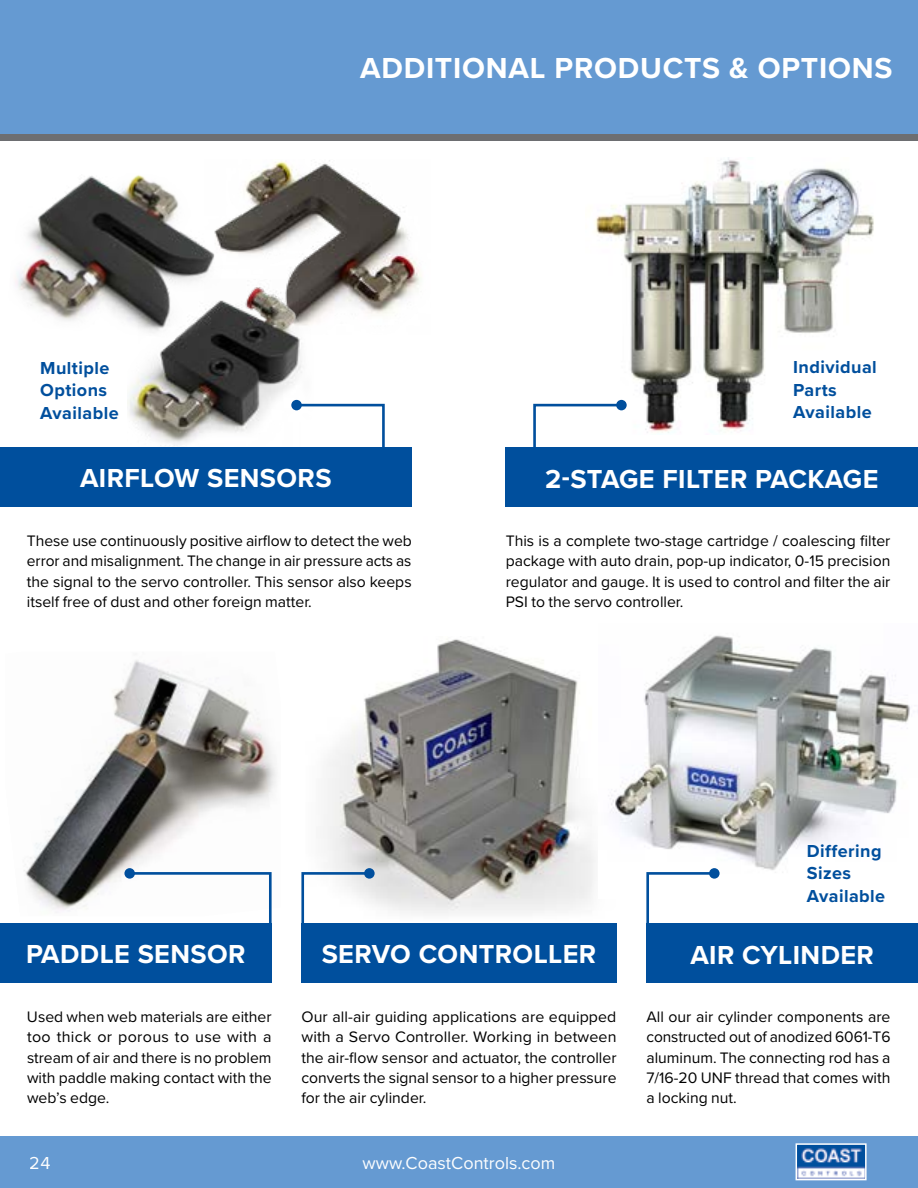
<style>
.page{position:relative;width:918px;height:1188px;background:#fff}
.page>*{position:absolute;margin:0;border:0;box-sizing:border-box;transform-origin:0 0}
.t1{font:700 30px "Proxima Nova";letter-spacing:.025em;color:#fff}
.t2{font:700 27px "Proxima Nova";letter-spacing:.015em;color:#fff}
.t3{font:700 18px/22.5px "Proxima Nova";letter-spacing:.025em;color:#004f9d}
.t4{font:18px "Proxima Nova";color:#fff}
.t5{font:15.75px/20.2px "Proxima Nova";color:#000;text-align:justify}
</style>
<div class="page">
<div style="left:0;top:0;width:918px;height:134px;background:#659ad2"></div>
<div style="left:0;top:1136px;width:918px;height:52px;background:#659ad2"></div>
<div style="left:0;top:134px;width:918px;height:6px;background:#6d6e71"></div>
<svg style="left:795px;top:1143px;width:72px;height:38px;background:#7ea1cb"></svg>
<img style="left:323px;top:639px;width:273px;height:275px">
<img style="left:608px;top:635px;width:302px;height:236px">
<img style="left:24px;top:660px;width:253px;height:253px">
<img style="left:15px;top:175px;width:190px;height:146px">
<img style="left:205px;top:160px;width:216px;height:162px">
<img style="left:127px;top:279px;width:186px;height:167px">
<img style="left:595px;top:158px;width:279px;height:275px">
<div style="left:0;top:447px;width:412px;height:60px;background:#004f9d"></div>
<div style="left:0;top:923px;width:272px;height:60px;background:#004f9d"></div>
<div style="left:301px;top:923px;width:316px;height:60px;background:#004f9d"></div>
<div style="left:506px;top:447px;width:412px;height:60px;background:#004f9d"></div>
<div style="left:646px;top:923px;width:272px;height:60px;background:#004f9d"></div>
<svg style="left:294px;top:403px;width:91px;height:44px"></svg>
<div style="left:291px;top:400px;width:11px;height:10px;background:#004f9d;border-radius:50%"></div>
<svg style="left:533px;top:403px;width:91px;height:44px"></svg>
<div style="left:616px;top:400px;width:11px;height:10px;background:#004f9d;border-radius:50%"></div>
<svg style="left:646px;top:872px;width:65px;height:51px"></svg>
<div style="left:709px;top:868px;width:11px;height:11px;background:#004f9d;border-radius:50%"></div>
<svg style="left:301px;top:871px;width:71px;height:52px"></svg>
<div style="left:364px;top:868px;width:11px;height:11px;background:#004f9d;border-radius:50%"></div>
<svg style="left:127px;top:871px;width:146px;height:52px"></svg>
<div style="left:124px;top:868px;width:11px;height:11px;background:#004f9d;border-radius:50%"></div>
<h1 class="t1" style="left:360px;top:45px;width:534px">ADDITIONAL PRODUCTS &amp; OPTIONS</h1>
<p class="t3" style="left:40px;top:356px;width:80px">Multiple<br>Options<br>Available</p>
<p class="t3" style="left:793px;top:356px;width:85px">Individual<br>Parts<br>Available</p>
<h2 class="t2" style="left:80px;top:458px;width:253px">AIRFLOW SENSORS</h2>
<p class="t5" style="left:27px;top:530px;width:386px">These use continuously positive airflow to detect the web error and misalignment. The change in air pressure acts as the signal to the servo controller. This sensor also keeps itself free of dust and other foreign matter.</p>
<h2 class="t2" style="left:545px;top:459px;width:335px">2-STAGE FILTER PACKAGE</h2>
<p class="t5" style="left:506px;top:530px;width:386px">This is a complete two-stage cartridge / coalescing filter package with auto drain, pop-up indicator, 0-15 precision regulator and gauge. It is used to control and filter the air PSI to the servo controller.</p>
<p class="t3" style="left:807px;top:839px;width:80px">Differing<br>Sizes<br>Available</p>
<h2 class="t2" style="left:26px;top:934px;width:221px">PADDLE SENSOR</h2>
<h2 class="t2" style="left:322px;top:934px;width:276px">SERVO CONTROLLER</h2>
<p class="t5" style="left:27px;top:1006px;width:246px">Used when web materials are either too thick or porous to use with a stream of air and there is no problem with paddle making contact with the web’s edge.</p>
<p class="t5" style="left:301px;top:1006px;width:317px">Our all-air guiding applications are equipped with a Servo Controller. Working in between the air-flow sensor and actuator, the controller converts the signal sensor to a higher pressure for the air cylinder.</p>
<p class="t4" style="left:30px;top:1150px;width:22px">24</p>
<p class="t4" style="left:363px;top:1150px;width:194px">www.CoastControls.com</p>
<h2 class="t2" style="left:690px;top:935px;width:185px">AIR CYLINDER</h2>
<p class="t5" style="left:646px;top:1006px;width:246px">All our air cylinder components are constructed out of anodized 6061-T6 aluminum. The connecting rod has a 7/16-20 UNF thread that comes with a locking nut.</p>
</div>
